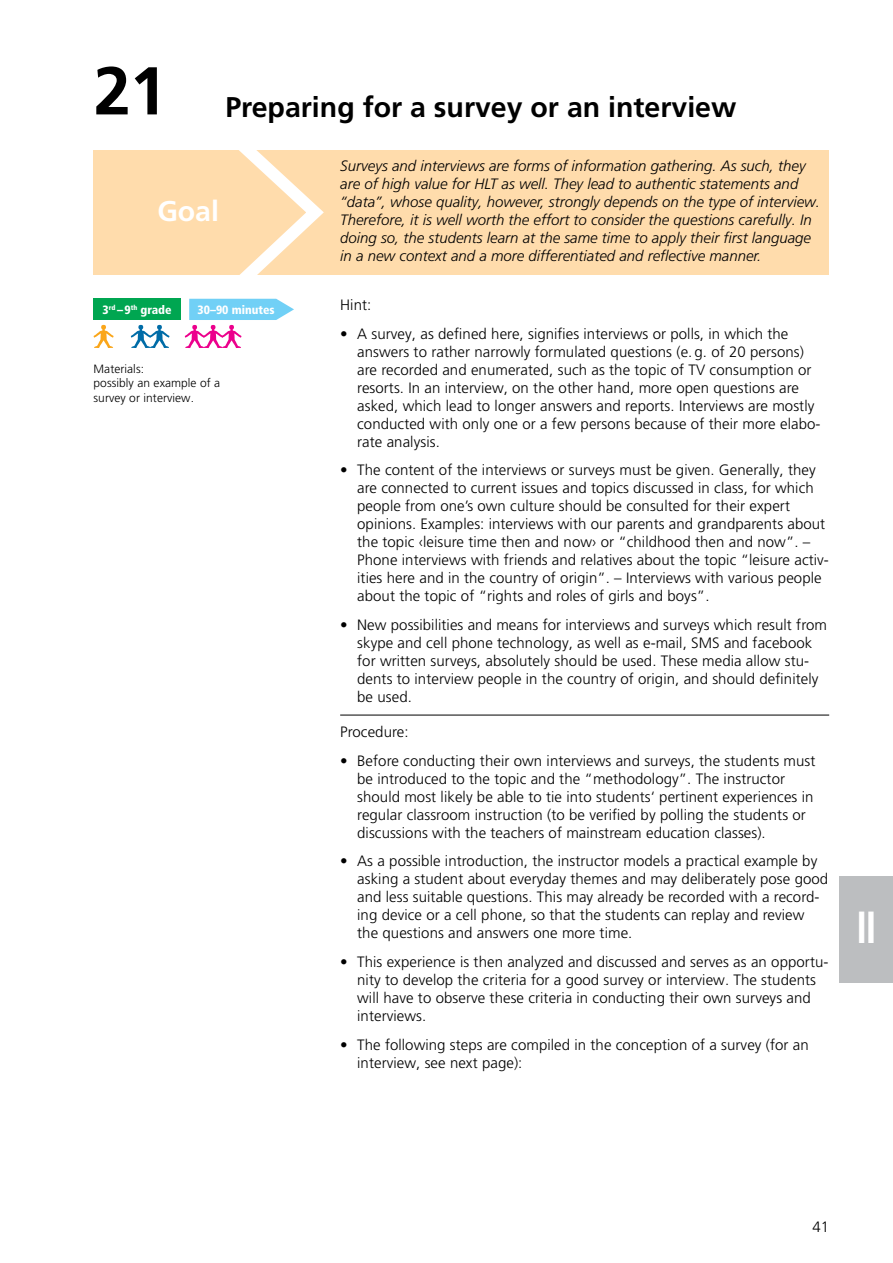
<style>
.page{position:relative;width:893px;height:1263px;background:#fff}
.page>*{position:absolute;margin:0;border:0;box-sizing:border-box;transform-origin:0 0}
.t1{font:700 67.5px "Frutiger LT Pro";color:#000}
.t2{font:700 condensed 45px "Frutiger";color:#fff;scale:.9 1}
.t3{font:700 28.5px "Frutiger LT Pro";color:#000}
.t4{font:700 28.5px "Frutiger LT Pro";color:#fff}
.t5{font:300 15px/18px "Frutiger LT Pro";letter-spacing:.005em;color:#000}
.t6{font:italic 300 15px/18px "Frutiger LT Pro";color:#000}
.t7{font:300 12px/14.4px "Frutiger LT Pro";letter-spacing:.005em;color:#000}
.t8{font:900 condensed 12px "Frutiger LT Pro";color:#fff}
</style>
<div class="page">
<div style="left:94px;top:150px;width:735px;height:125px;background:#ffdcac"></div>
<hr style="left:340px;top:715px;width:489px;height:1px;background:#000">
<svg style="left:131px;top:325px;width:39px;height:23px"></svg>
<svg style="left:93px;top:325px;width:21px;height:23px"></svg>
<div style="left:840px;top:876px;width:53px;height:106px;background:#bcbec0"></div>
<div style="left:94px;top:299px;width:87px;height:21px;background:#00a651"></div>
<svg style="left:185px;top:150px;width:139px;height:198px"></svg>
<h1 class="t1" style="left:94px;top:51px;width:75px">21</h1>
<h3 class="t3" style="left:225px;top:90px;width:513px">Preparing for a survey or an interview</h3>
<h3 class="t4" style="left:157px;top:194px;width:63px">Goal</h3>
<p class="t8" style="left:103px;top:302px;width:70px">3<sup>rd</sup> –9<sup>th</sup> grade</p>
<p class="t8" style="left:198px;top:302px;width:78px">30–90 minutes</p>
<p class="t7" style="left:94px;top:362px;width:128px">Materials:<br>possibly an example of a survey or interview.</p>
<p class="t6" style="left:340px;top:157px;width:481px">Surveys and interviews are forms of information gathering. As such, they are of high value for HLT as well. They lead to authentic statements and “data”, whose quality, however, strongly depends on the type of interview.<br>Therefore, it is well worth the effort to consider the questions carefully. In doing so, the students learn at the same time to apply their first language in a new context and a more differentiated and reflective manner.</p>
<p class="t5" style="left:340px;top:296px;width:33px">Hint:</p>
<p class="t5" style="left:357px;top:325px;width:465px;text-indent:-17px">• A survey, as defined here, signifies interviews or polls, in which the answers to rather narrowly formulated questions (e.g. of 20 persons) are recorded and enumerated, such as the topic of TV consumption or resorts. In an interview, on the other hand, more open questions are asked, which lead to longer answers and reports. Interviews are mostly conducted with only one or a few persons because of their more elabo&shy;rate analysis.</p>
<p class="t5" style="left:357px;top:461px;width:473px;text-indent:-17px">• The content of the interviews or surveys must be given. Generally, they are connected to current issues and topics discussed in class, for which people from one’s own culture should be consulted for their expert opinions. Examples: interviews with our parents and grandparents about the topic ‹leisure time then and now› or “childhood then and now”. – Phone interviews with friends and relatives about the topic “leisure activ&shy;ities here and in the country of origin”. – Interviews with various people about the topic of “rights and roles of girls and boys”.</p>
<p class="t5" style="left:357px;top:616px;width:471px;text-indent:-17px">• New possibilities and means for interviews and surveys which result from skype and cell phone technology, as well as e-mail, SMS and facebook for written surveys, absolutely should be used. These media allow stu&shy;dents to interview people in the country of origin, and should definitely be used.</p>
<p class="t5" style="left:340px;top:723px;width:70px">Procedure:</p>
<p class="t5" style="left:357px;top:751px;width:460px;text-indent:-17px">• Before conducting their own interviews and surveys, the students must be introduced to the topic and the “methodology”. The instructor should most likely be able to tie into students‘ pertinent experiences in regular classroom instruction (to be verified by polling the students or discussions with the teachers of mainstream education classes).</p>
<p class="t5" style="left:357px;top:852px;width:473px;text-indent:-17px">• As a possible introduction, the instructor models a practical example by asking a student about everyday themes and may deliberately pose good and less suitable questions. This may already be recorded with a record&shy;ing device or a cell phone, so that the students can replay and review the questions and answers one more time.</p>
<p class="t5" style="left:357px;top:953px;width:473px;text-indent:-17px">• This experience is then analyzed and discussed and serves as an opportu&shy;nity to develop the criteria for a good survey or interview. The students will have to observe these criteria in conducting their own surveys and interviews.</p>
<p class="t5" style="left:357px;top:1035px;width:453px;text-indent:-17px">• The following steps are compiled in the conception of a survey (for an interview, see next page):</p>
<h2 class="t2" style="left:856px;top:900px;width:24px">II</h2>
<p class="t5" style="left:812px;top:1217px;width:18px">41</p>
</div>
